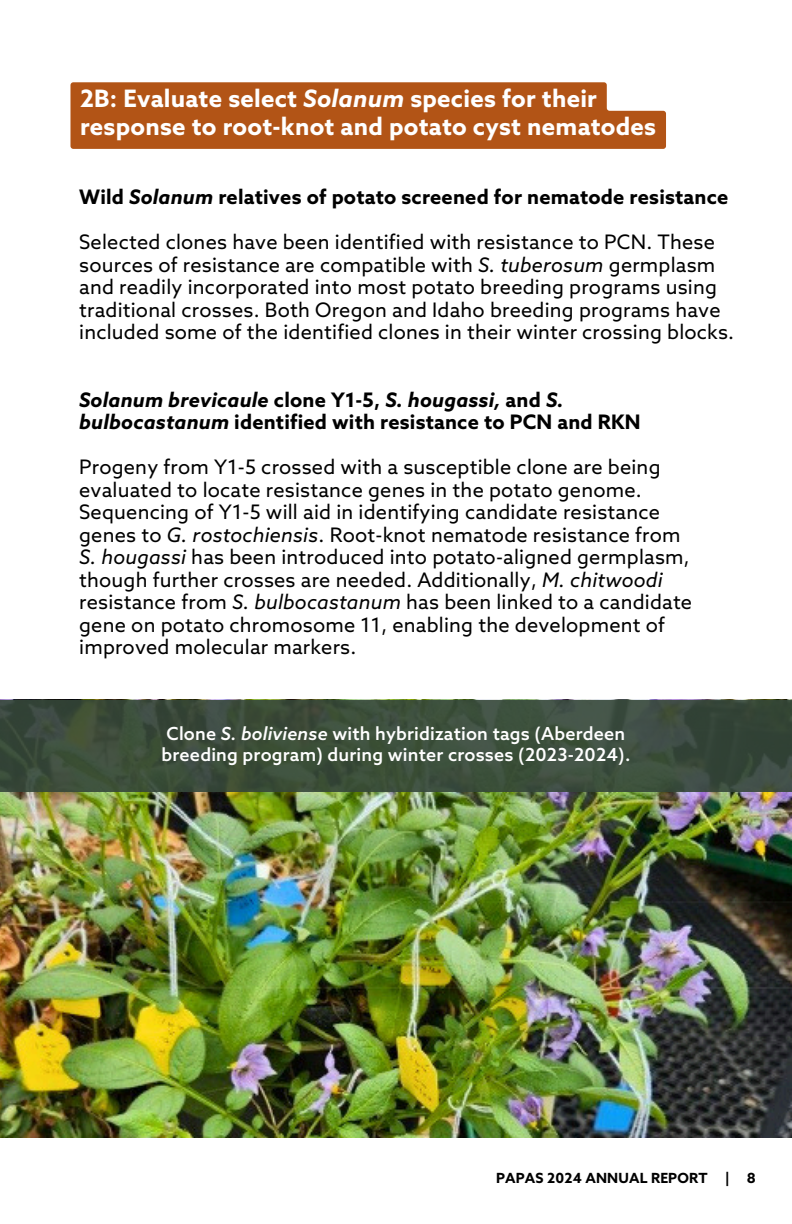
<style>
.page{position:relative;width:792px;height:1224px;background:#fff}
.page>*{position:absolute;margin:0;border:0;box-sizing:border-box;transform-origin:0 0}
.t1{font:700 24px/28.4px "Azo Sans";letter-spacing:.01em;color:#fff}
.t2{font:20px/22.4px "Azo Sans";letter-spacing:.01em;color:#000}
.t3{font:700 20px/22.4px "Azo Sans";letter-spacing:.01em;color:#000}
.t4{font:500 18px/21px "Azo Sans";letter-spacing:.01em;color:#fff}
.t5{font:700 14px "Azo Sans";letter-spacing:.01em;color:#000}
.s1{font-style:italic}
</style>
<div class="page">
<svg style="left:70px;top:82px;width:596px;height:67px;background:#b55c21"></svg>
<img style="left:0;top:792px;width:792px;height:346px">
<div style="left:0;top:700px;width:792px;height:92px;background:linear-gradient(to right,#3c4d39,#3c4d3f)"></div>
<h1 class="t1" style="left:80px;top:86px;width:578px">2B: Evaluate select <span class="s1">Solanum</span> species for their response to root-knot and potato cyst nematodes</h1>
<h2 class="t3" style="left:79px;top:188px;width:651px">Wild <span class="s1">Solanum</span> relatives of potato screened for nematode resistance</h2>
<h3 class="t2" style="left:79px;top:233px;width:656px">Selected clones have been identified with resistance to PCN. These sources of resistance are compatible with <span class="s1">S. tuberosum</span> germplasm and readily incorporated into most potato breeding programs using traditional crosses. Both Oregon and Idaho breeding programs have included some of the identified clones in their winter crossing blocks.</h3>
<h2 class="t3" style="left:79px;top:390px;width:563px"><span class="s1">Solanum brevicaule</span> clone Y1-5, <span class="s1">S. hougassi,</span> and <span class="s1">S. bulbocastanum</span> identified with resistance to PCN and RKN</h2>
<h3 class="t2" style="left:79px;top:458px;width:615px">Progeny from Y1-5 crossed with a susceptible clone are being evaluated to locate resistance genes in the potato genome.<br>Sequencing of Y1-5 will aid in identifying candidate resistance genes to <span class="s1">G. rostochiensis</span>. Root-knot nematode resistance from <span class="s1">S. hougassi</span> has been introduced into potato-aligned germplasm, though further crosses are needed. Additionally, <span class="s1">M. chitwoodi </span>resistance from <span class="s1">S. bulbocastanum</span> has been linked to a candidate gene on potato chromosome 11, enabling the development of improved molecular markers.</h3>
<p class="t4" style="left:162px;top:725px;width:470px">Clone <span class="s1">S. boliviense</span> with hybridization tags (Aberdeen breeding program) during winter crosses (2023-2024).</p>
<h2 class="t5" style="left:496px;top:1171px;width:261px">PAPAS 2024 ANNUAL REPORT | 8</h2>
</div>
